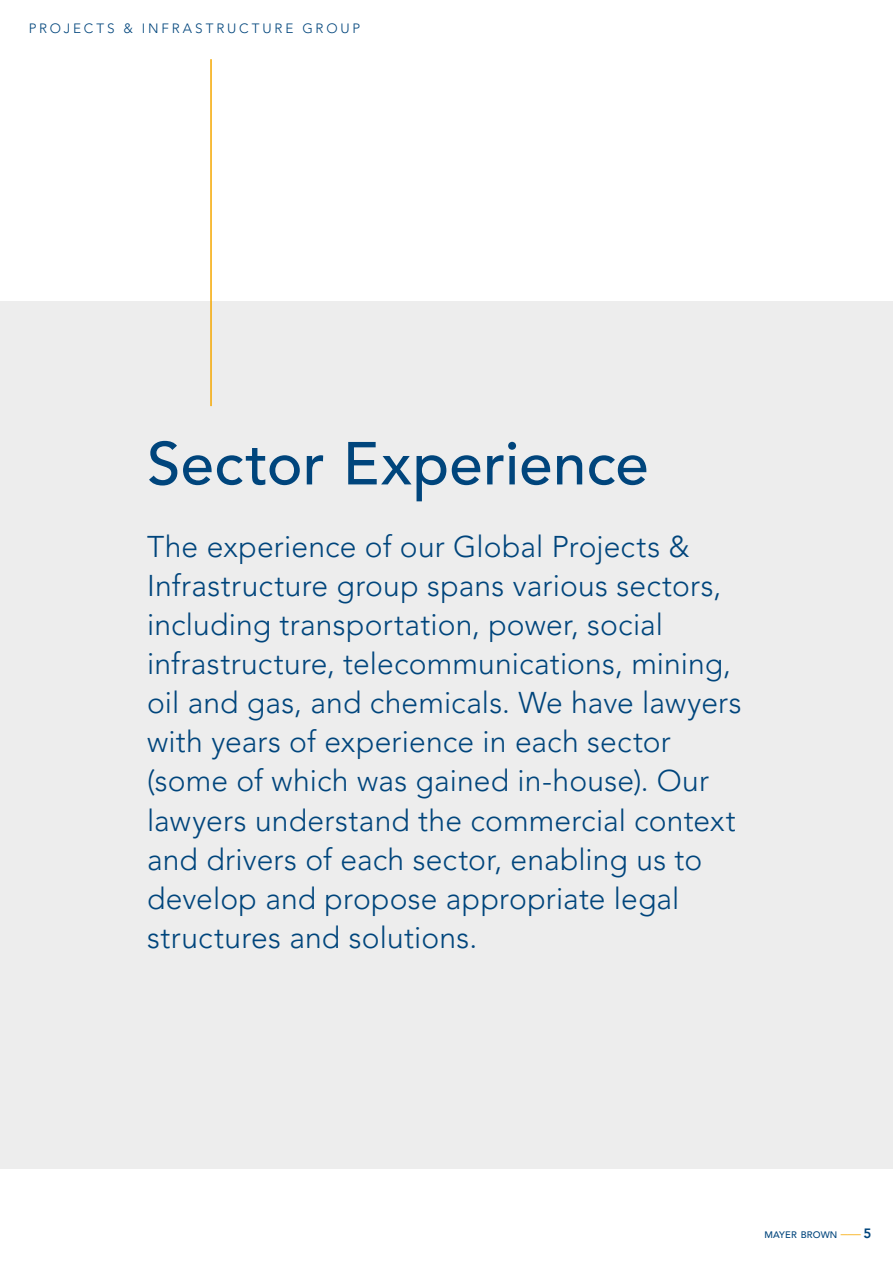
<style>
.page{position:relative;width:893px;height:1263px;background:#fff}
.page>*{position:absolute;margin:0;border:0;box-sizing:border-box;transform-origin:0 0}
.t1{font:500 60px "Avenir LT Pro";letter-spacing:.005em;color:#00457c}
.t2{font:300 30px/39px "Avenir LT Pro";letter-spacing:.005em;color:#00457c}
.t3{font:300 13.5px "Avenir LT Pro";letter-spacing:.21em;color:#00457c}
.t4{font:500 9.45px "Avenir LT Pro";letter-spacing:.015em;color:#00457c}
.s1{font-weight:300;font-size:13.5px;color:#f8a800}
.s2{font-weight:800;font-size:13.5px}
</style>
<div class="page">
<div style="left:0;top:301px;width:893px;height:868px;background:#ededed"></div>
<hr style="left:210px;top:59px;width:2px;height:347px;background:#f5a800">
<p class="t3" style="left:29px;top:20px;width:333px">PROJECTS &amp; INFRASTRUCTURE GROUP</p>
<h1 class="t1" style="left:147px;top:428px;width:503px">Sector Experience</h1>
<p class="t2" style="left:147px;top:528px;width:596px">The experience of our Global Projects &amp; Infrastructure group spans various sectors, including transportation, power, social infrastructure, telecommunications, mining, oil and gas, and chemicals. We have lawyers with years of experience in each sector (some of which was gained in-house). Our lawyers understand the commercial context and drivers of each sector, enabling us to develop and propose appropriate legal structures and solutions.</p>
<p class="t4" style="left:764px;top:1229px;width:109px">MAYER BROWN <span class="s1">–––</span> <span class="s2">5</span></p>
</div>
